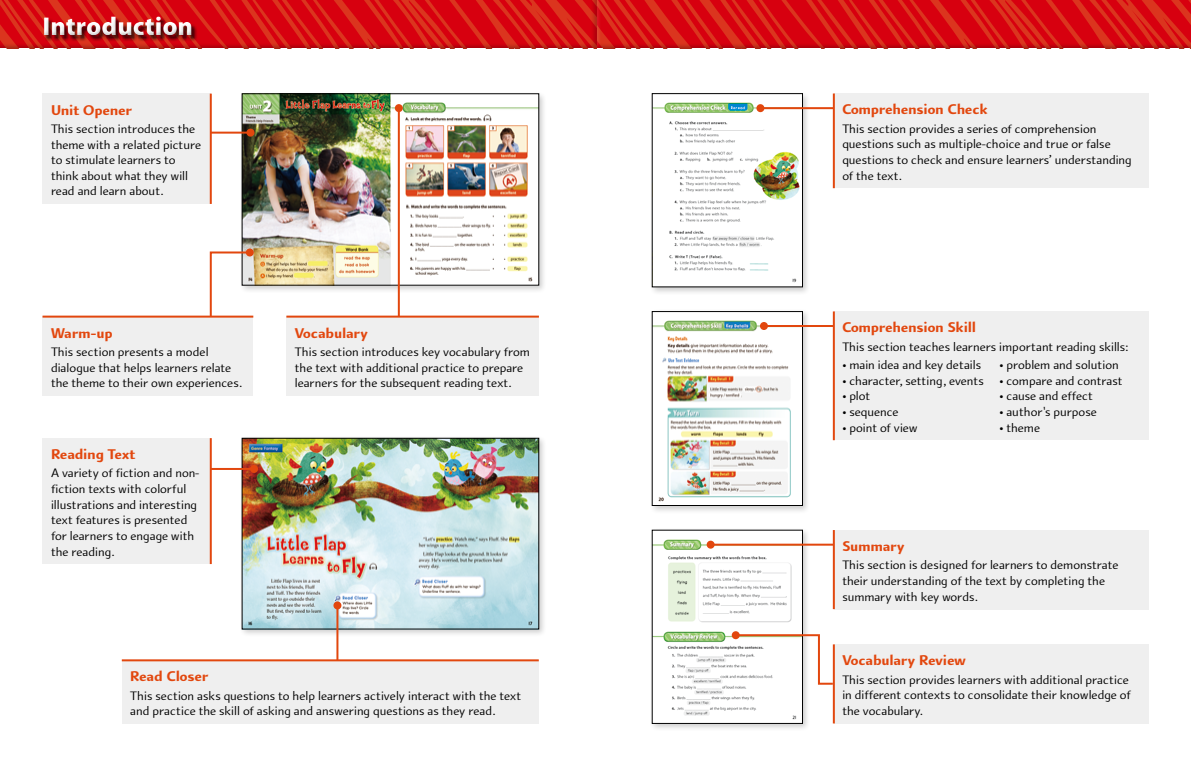
<style>
.page{position:relative;width:1191px;height:766px;background:#fff}
.page>*{position:absolute;margin:0;border:0;box-sizing:border-box;transform-origin:0 0}
.t1{font:900 26px "Myriad Pro";letter-spacing:-.005em;color:#fff}
.t2{font:800 15px "Arum Sans";letter-spacing:.025em;color:#e2470e}
.t3{font:13px/15.6px "Arum Sans";color:#000}
</style>
<div class="page">
<svg style="left:604px;top:0;width:587px;height:48px;background:#d61113"></svg>
<div style="left:0;top:0;width:604px;height:48px;background:#000;opacity:.25"></div>
<div style="left:43px;top:94px;width:168px;height:110px;background:#efefef"></div>
<hr style="left:210px;top:94px;width:2px;height:110px;background:#e2470e">
<div style="left:834px;top:93px;width:314px;height:95px;background:#efefef"></div>
<hr style="left:833px;top:93px;width:2px;height:95px;background:#e2470e">
<div style="left:834px;top:311px;width:314px;height:129px;background:#efefef"></div>
<hr style="left:833px;top:311px;width:2px;height:129px;background:#e2470e">
<div style="left:834px;top:530px;width:314px;height:79px;background:#efefef"></div>
<hr style="left:833px;top:530px;width:2px;height:79px;background:#e2470e">
<div style="left:834px;top:644px;width:314px;height:79px;background:#efefef"></div>
<hr style="left:833px;top:644px;width:2px;height:79px;background:#e2470e">
<div style="left:43px;top:438px;width:168px;height:126px;background:#efefef"></div>
<hr style="left:210px;top:438px;width:2px;height:126px;background:#e2470e">
<div style="left:43px;top:316px;width:210px;height:79px;background:#efefef"></div>
<hr style="left:43px;top:315px;width:210px;height:2px;background:#e2470e">
<div style="left:286px;top:316px;width:253px;height:79px;background:#efefef"></div>
<hr style="left:286px;top:315px;width:253px;height:2px;background:#e2470e">
<div style="left:122px;top:660px;width:417px;height:63px;background:#efefef"></div>
<hr style="left:122px;top:659px;width:417px;height:2px;background:#e2470e">
<div style="left:239px;top:91px;width:307px;height:202px;background:#000;opacity:.2"></div>
<img style="left:244px;top:96px;width:293px;height:187px">
<div style="left:242px;top:94px;width:297px;height:191px;border:1px solid #000"></div>
<div style="left:239px;top:435px;width:307px;height:202px;background:#000;opacity:.2"></div>
<img style="left:244px;top:440px;width:293px;height:187px">
<div style="left:242px;top:438px;width:297px;height:191px;border:1px solid #000"></div>
<hr style="left:211px;top:132px;width:39px;height:2px;background:#e2470e">
<div style="left:246px;top:129px;width:8px;height:8px;background:#e2470e;border-radius:50%"></div>
<hr style="left:398px;top:108px;width:2px;height:208px;background:#e2470e">
<div style="left:395px;top:104px;width:8px;height:8px;background:#e2470e;border-radius:50%"></div>
<hr style="left:211px;top:468px;width:43px;height:2px;background:#e2470e">
<div style="left:250px;top:465px;width:8px;height:8px;background:#e2470e;border-radius:50%"></div>
<hr style="left:336px;top:605px;width:2px;height:55px;background:#e2470e">
<div style="left:333px;top:601px;width:8px;height:8px;background:#e2470e;border-radius:50%"></div>
<svg style="left:209px;top:250px;width:43px;height:68px"></svg>
<div style="left:246px;top:248px;width:8px;height:8px;background:#e2470e;border-radius:50%"></div>
<div style="left:649px;top:91px;width:161px;height:204px;background:#000;opacity:.2"></div>
<img style="left:654px;top:95px;width:146px;height:190px">
<div style="left:649px;top:309px;width:161px;height:205px;background:#000;opacity:.2"></div>
<img style="left:654px;top:313px;width:146px;height:190px">
<div style="left:649px;top:527px;width:161px;height:204px;background:#000;opacity:.2"></div>
<img style="left:654px;top:532px;width:146px;height:189px">
<hr style="left:760px;top:107px;width:74px;height:2px;background:#e2470e">
<div style="left:756px;top:104px;width:8px;height:8px;background:#e2470e;border-radius:50%"></div>
<hr style="left:764px;top:325px;width:70px;height:2px;background:#e2470e">
<div style="left:760px;top:322px;width:8px;height:8px;background:#e2470e;border-radius:50%"></div>
<hr style="left:710px;top:543px;width:124px;height:2px;background:#e2470e">
<div style="left:706px;top:540px;width:8px;height:8px;background:#e2470e;border-radius:50%"></div>
<svg style="left:733px;top:633px;width:102px;height:52px"></svg>
<div style="left:731px;top:631px;width:8px;height:8px;background:#e2470e;border-radius:50%"></div>
<div style="left:38px;top:10px;width:157px;height:28px;background:#fff;opacity:.35"></div>
<div style="left:40px;top:14px;width:158px;height:28px;background:#000;opacity:.25"></div>
<h1 class="t1" style="left:43px;top:9px;width:152px">Introduction</h1>
<p class="t2" style="left:51px;top:101px;width:82px">Unit Opener</p>
<p class="t3" style="left:51px;top:121px;width:151px">This section introduces the theme with a related picture to stimulate learners to think about what they will read and learn about.</p>
<p class="t2" style="left:51px;top:324px;width:63px">Warm-up</p>
<p class="t3" style="left:51px;top:344px;width:192px">This section presents a model dialogue that helps learners relate the theme to their own experiences.</p>
<p class="t2" style="left:51px;top:445px;width:86px">Reading Text</p>
<p class="t3" style="left:51px;top:465px;width:150px">A variety of fiction and non&shy;fiction texts with colorful illustrations and interesting text features is presented for learners to engage with the reading.</p>
<p class="t2" style="left:295px;top:324px;width:74px">Vocabulary</p>
<p class="t3" style="left:295px;top:344px;width:237px">This section introduces key vocabulary from the text with additional practice to prepare learners for the subsequent reading text.</p>
<p class="t2" style="left:130px;top:667px;width:79px">Read Closer</p>
<p class="t3" style="left:130px;top:687px;width:392px">This section asks questions to help learners actively interact with the text and practice the skill of asking and answering questions as they read.</p>
<p class="t2" style="left:842px;top:101px;width:147px">Comprehension Check</p>
<p class="t3" style="left:842px;top:121px;width:291px">This section provides a series of comprehension questions such as multiple-choice and true or false questions to check and ensure learners’ understanding of the text.</p>
<p class="t2" style="left:842px;top:318px;width:135px">Comprehension Skill</p>
<p class="t3" style="left:842px;top:339px;width:287px">This section teaches learners important reading skills:</p>
<p class="t3" style="left:842px;top:357px;width:140px">• main idea and key details</p>
<p class="t3" style="left:999px;top:357px;width:121px">• problem and solution</p>
<p class="t3" style="left:842px;top:373px;width:282px">• character, setting, events • compare and contrast</p>
<p class="t3" style="left:842px;top:388px;width:29px">• plot</p>
<p class="t3" style="left:999px;top:388px;width:95px">• cause and effect</p>
<p class="t3" style="left:842px;top:404px;width:58px">• sequence</p>
<p class="t3" style="left:999px;top:404px;width:99px">• author's purpose</p>
<p class="t3" style="left:842px;top:420px;width:77px">• point of view</p>
<p class="t3" style="left:999px;top:420px;width:42px">• theme</p>
<p class="t2" style="left:842px;top:537px;width:63px">Summary</p>
<p class="t3" style="left:842px;top:557px;width:278px">This section is designed for learners to demonstrate their understanding of the text by completing the summary with key words.</p>
<p class="t2" style="left:842px;top:651px;width:125px">Vocabulary Review</p>
<p class="t3" style="left:842px;top:671px;width:290px">This section provides learners with additional practice in different contexts to consolidate their knowledge of the vocabulary.</p>
</div>
